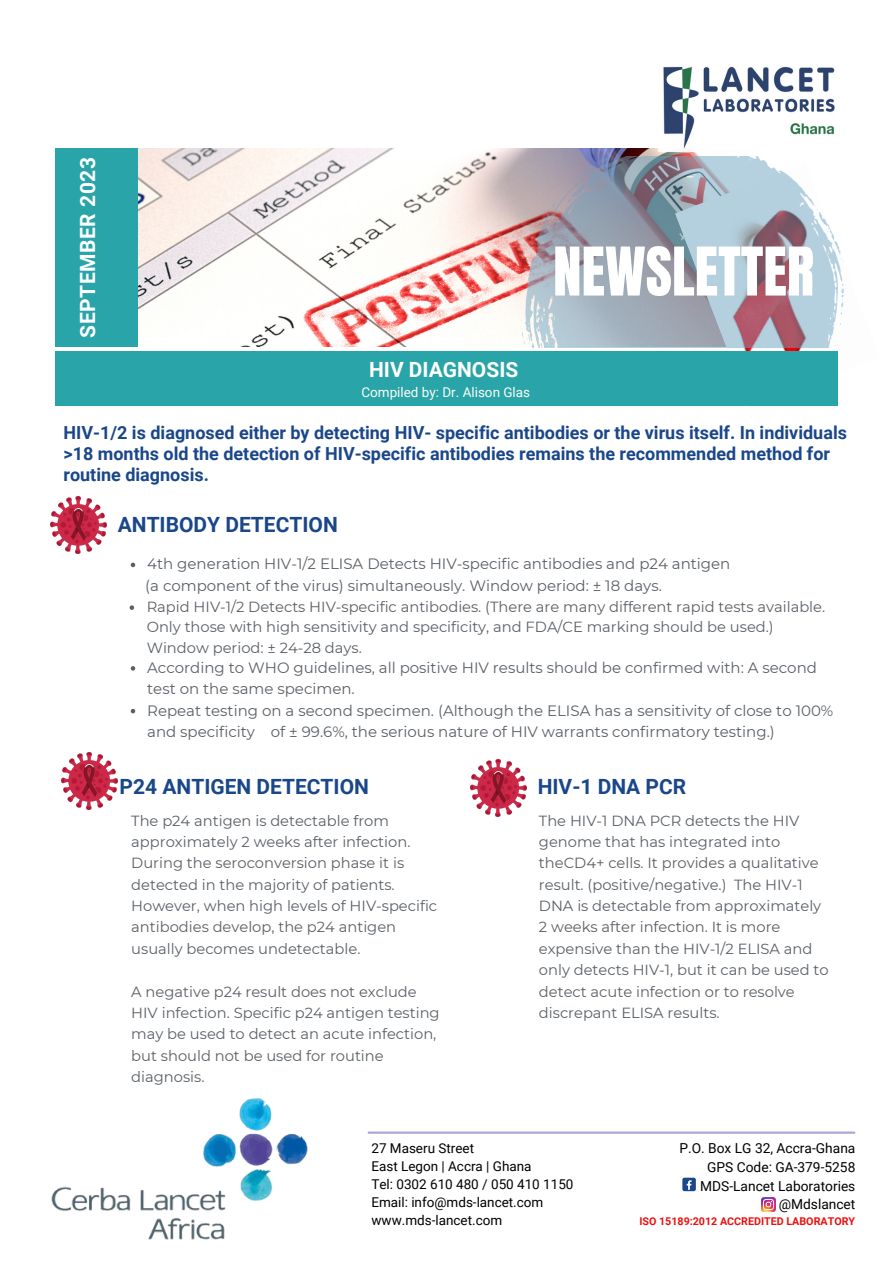
<style>
.page{position:relative;width:893px;height:1264px;background:#fff}
.page>*{position:absolute;margin:0;border:0;box-sizing:border-box;transform-origin:0 0}
.t1{font:57px "Anton";color:#fff}
.t2{font:700 21px "Roboto";color:#1a4789}
.t3{font:700 21px "Roboto";letter-spacing:.025em;color:#fff}
.t4{font:700 21px "Roboto";color:#fff}
.t5{font:700 18px/21.3px "Roboto";color:#1a4789}
.t6{font:700 18px "Open Sans";color:#fff}
.t7{font:15px/21.3px "Montserrat";color:#5a6066}
.t8{font:14.7px/21.3px "Montserrat";color:#5a6066}
.t9{font:13.8px "Roboto";color:#000}
.t10{font:13.5px "Roboto";color:#000}
.t11{font:13.5px "Roboto";color:#fdfcf6}
.t12{font:700 10.65px "Roboto";color:#eb1111}
</style>
<div class="page">
<img style="left:51px;top:1098px;width:257px;height:142px">
<hr style="left:368px;top:1131px;width:486px;height:2px;background:#aca6d7">
<img style="left:138px;top:149px;width:561px;height:197px">
<img style="left:675px;top:261px;width:169px;height:91px">
<div style="left:56px;top:149px;width:82px;height:198px;background:#29a4a8"></div>
<img style="left:522px;top:156px;width:321px;height:191px">
<div style="left:56px;top:352px;width:782px;height:54px;background:#29a4a8"></div>
<svg style="left:131px;top:562px;width:4px;height:5px"></svg>
<svg style="left:130px;top:605px;width:4px;height:5px"></svg>
<svg style="left:131px;top:666px;width:4px;height:4px"></svg>
<svg style="left:131px;top:709px;width:4px;height:4px"></svg>
<img style="left:470px;top:759px;width:56px;height:58px">
<img style="left:61px;top:752px;width:56px;height:58px">
<img style="left:51px;top:496px;width:56px;height:57px">
<img style="left:658px;top:66px;width:177px;height:86px">
<img style="left:762px;top:1197px;width:13px;height:14px">
<div style="left:682px;top:1177px;width:13px;height:14px;background:#1a4789;border-radius:2px"></div>
<svg style="left:686px;top:1180px;width:5px;height:9px"></svg>
<p class="t3" style="left:76px;top:338px;width:182px;rotate:-90deg">SEPTEMBER 2023</p>
<p class="t6" style="left:68px;top:327px;width:150px;rotate:-90deg">SEPTEMBER 2023</p>
<p class="t3" style="left:79px;top:320px;width:99px;rotate:-90deg">May 2023</p>
<p class="t1" style="left:553px;top:231px;width:262px">NEWSLETTER</p>
<p class="t4" style="left:369px;top:357px;width:151px">HIV DIAGNOSIS</p>
<p class="t11" style="left:361px;top:385px;width:170px">Compiled by: Dr. Alison Glas</p>
<p class="t5" style="left:63px;top:422px;width:785px">HIV-1/2 is diagnosed either by detecting HIV- specific antibodies or the virus itself. In individuals &gt;18 months old the detection of HIV-specific antibodies remains the recommended method for routine diagnosis.</p>
<p class="t2" style="left:118px;top:512px;width:221px">ANTIBODY DETECTION</p>
<p class="t7" style="left:147px;top:553px;width:584px">4th generation HIV-1/2 ELISA Detects HIV-specific antibodies and p24 antigen</p>
<p class="t7" style="left:145px;top:574px;width:518px">(a component of the virus) simultaneously. Window period: ± 18 days.</p>
<p class="t8" style="left:147px;top:596px;width:680px;line-height:20.2px">Rapid HIV-1/2 Detects HIV-specific antibodies. (There are many different rapid tests available.<br>Only those with high sensitivity and specificity, and FDA/CE marking should be used.)<br>Window period: ± 24-28 days.</p>
<p class="t7" style="left:147px;top:657px;width:671px">According to WHO guidelines, all positive HIV results should be confirmed with: A second test on the same specimen.</p>
<p class="t7" style="left:147px;top:699px;width:687px">Repeat testing on a second specimen. (Although the ELISA has a sensitivity of close to 100% and specificity of ± 99.6%, the serious nature of HIV warrants confirmatory testing.)</p>
<p class="t2" style="left:120px;top:774px;width:251px">P24 ANTIGEN DETECTION</p>
<p class="t8" style="left:131px;top:809px;width:281px">The p24 antigen is detectable from approximately 2 weeks after infection.</p>
<p class="t8" style="left:131px;top:852px;width:274px">During the seroconversion phase it is detected in the majority of patients.</p>
<p class="t8" style="left:131px;top:895px;width:307px">However, when high levels of HIV-specific antibodies develop, the p24 antigen</p>
<p class="t8" style="left:131px;top:937px;width:231px">usually becomes undetectable.</p>
<p class="t8" style="left:131px;top:980px;width:310px">A negative p24 result does not exclude HIV infection. Specific p24 antigen testing may be used to detect an acute infection, but should not be used for routine diagnosis.</p>
<p class="t2" style="left:537px;top:774px;width:150px">HIV-1 DNA PCR</p>
<p class="t8" style="left:539px;top:809px;width:284px">The HIV-1 DNA PCR detects the HIV genome that has integrated into theCD4+ cells. It provides a qualitative result. (positive/negative.) The HIV-1<br>DNA is detectable from approximately</p>
<p class="t8" style="left:539px;top:916px;width:291px">2 weeks after infection. It is more expensive than the HIV-1/2 ELISA and only detects HIV-1, but it can be used to detect acute infection or to resolve discrepant ELISA results.</p>
<p class="t10" style="left:371px;top:1140px;width:104px">27 Maseru Street</p>
<p class="t10" style="left:371px;top:1158px;width:162px">East Legon | Accra | Ghana</p>
<p class="t10" style="left:371px;top:1176px;width:203px">Tel: 0302 610 480 / 050 410 1150</p>
<p class="t10" style="left:371px;top:1194px;width:173px">Email: info@mds-lancet.com</p>
<p class="t10" style="left:371px;top:1212px;width:132px">www.mds-lancet.com</p>
<p class="t9" style="left:679px;top:1140px;width:177px">P.O. Box LG 32, Accra-Ghana</p>
<p class="t9" style="left:707px;top:1158px;width:150px">GPS Code: GA-379-5258</p>
<p class="t9" style="left:700px;top:1177px;width:157px">MDS-Lancet Laboratories</p>
<p class="t9" style="left:778px;top:1196px;width:78px">@Mdslancet</p>
<p class="t12" style="left:639px;top:1215px;width:217px">ISO 15189:2012 ACCREDITED LABORATORY</p>
</div>
